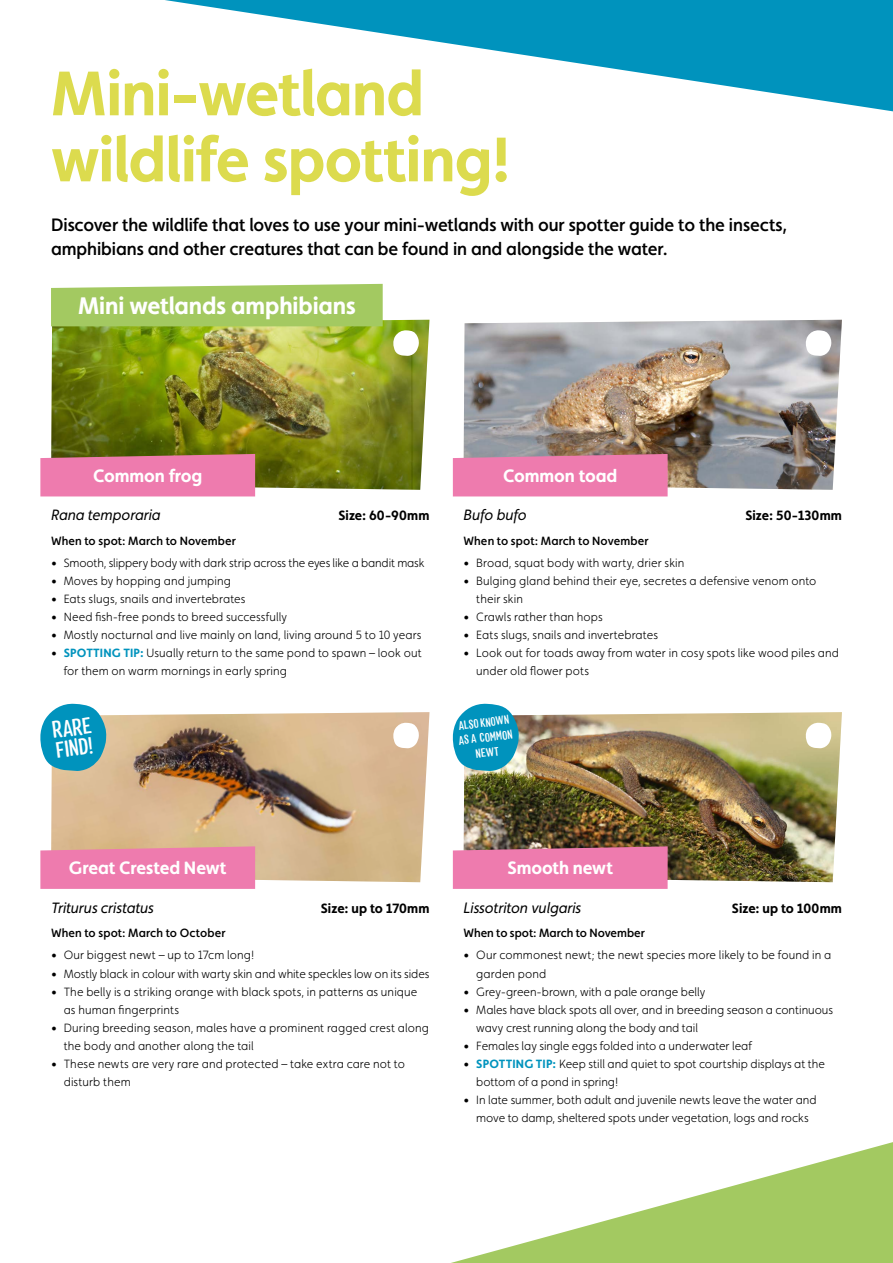
<style>
.page{position:relative;width:893px;height:1263px;background:#fff}
.page>*{position:absolute;margin:0;border:0;box-sizing:border-box;transform-origin:0 0}
.t1{font:700 63px/66px "Faricy New";letter-spacing:-.015em;color:#dcdb4e}
.t2{font:700 24px "Faricy New";letter-spacing:-.005em;color:#fff}
.t3{font:500 condensed 22.95px/20.2px "Colby";color:#fff}
.t4{font:500 18px/24px "Faricy New";letter-spacing:-.005em;color:#000}
.t5{font:700 18px "Faricy New";letter-spacing:-.005em;color:#fff}
.t6{font:italic 15px "Faricy New";color:#000}
.t7{font:700 13.5px "Faricy New";letter-spacing:.005em;color:#000}
.t8{font:500 condensed 12.15px/14.9px "Colby";color:#fff;text-align:center}
.t9{font:300 12px/18px "Faricy New";letter-spacing:.005em;color:#000}
.t10{font:500 12px "Faricy New";letter-spacing:.005em;color:#000}
.t11{font:500 condensed 12px "Colby";color:#fff}
.s1{font-weight:700;color:#0093bd}
</style>
<div class="page">
<svg style="left:165px;top:0;width:728px;height:112px"></svg>
<svg style="left:451px;top:1142px;width:442px;height:121px"></svg>
<img style="left:463px;top:712px;width:379px;height:170px">
<img style="left:51px;top:712px;width:378px;height:170px">
<img style="left:51px;top:320px;width:378px;height:170px">
<svg style="left:453px;top:846px;width:215px;height:43px;background:#e679a8"></svg>
<svg style="left:40px;top:846px;width:215px;height:43px;background:#ec7fac"></svg>
<div style="left:40px;top:454px;width:215px;height:42px;background:#ee7bae"></div>
<img style="left:463px;top:320px;width:379px;height:170px">
<div style="left:453px;top:454px;width:215px;height:42px;background:#ee7bae"></div>
<svg style="left:453px;top:703px;width:67px;height:68px;background:#32a5c5"></svg>
<svg style="left:40px;top:703px;width:67px;height:68px;background:#33a5c3"></svg>
<div style="left:51px;top:284px;width:332px;height:42px;background:#a3c961"></div>
<svg style="left:806px;top:330px;width:26px;height:26px"></svg>
<svg style="left:806px;top:722px;width:26px;height:26px"></svg>
<svg style="left:393px;top:330px;width:26px;height:26px"></svg>
<svg style="left:393px;top:722px;width:26px;height:26px"></svg>
<h1 class="t1" style="left:51px;top:60px;width:461px">Mini-wetland wildlife spotting!</h1>
<h3 class="t4" style="left:51px;top:212px;width:738px">Discover the wildlife that loves to use your mini-wetlands with our spotter guide to the insects, amphibians and other creatures that can be found in and alongside the water.</h3>
<h2 class="t2" style="left:78px;top:291px;width:279px">Mini wetlands amphibians</h2>
<h3 class="t5" style="left:93px;top:465px;width:110px">Common frog</h3>
<p class="t6" style="left:51px;top:506px;width:111px">Rana temporaria</p>
<p class="t7" style="left:338px;top:508px;width:93px">Size: 60-90mm</p>
<p class="t10" style="left:51px;top:533px;width:186px">When to spot: March to November</p>
<p class="t9" style="left:51px;top:554px;width:375px">• Smooth, slippery body with dark strip across the eyes like a bandit mask</p>
<p class="t9" style="left:51px;top:572px;width:181px">• Moves by hopping and jumping</p>
<p class="t9" style="left:51px;top:590px;width:196px">• Eats slugs, snails and invertebrates</p>
<p class="t9" style="left:51px;top:608px;width:238px">• Need fish-free ponds to breed successfully</p>
<p class="t9" style="left:51px;top:626px;width:372px">• Mostly nocturnal and live mainly on land, living around 5 to 10 years</p>
<p class="t9" style="left:64px;top:644px;width:359px;text-indent:-13px">• <span class="s1">SPOTTING TIP:</span> Usually return to the same pond to spawn – look out for them on warm mornings in early spring</p>
<h3 class="t3" style="left:51px;top:720px;width:41px;rotate:-7deg">RARE<br>FIND!</h3>
<h3 class="t5" style="left:503px;top:465px;width:115px">Common toad</h3>
<p class="t6" style="left:463px;top:506px;width:65px">Bufo bufo</p>
<p class="t7" style="left:745px;top:508px;width:98px">Size: 50-130mm</p>
<p class="t10" style="left:463px;top:533px;width:186px">When to spot: March to November</p>
<p class="t9" style="left:463px;top:554px;width:222px">• Broad, squat body with warty, drier skin</p>
<p class="t9" style="left:476px;top:572px;width:342px;text-indent:-13px">• Bulging gland behind their eye, secretes a defensive venom onto their skin</p>
<p class="t9" style="left:463px;top:608px;width:141px">• Crawls rather than hops</p>
<p class="t9" style="left:463px;top:626px;width:196px">• Eats slugs, snails and invertebrates</p>
<p class="t9" style="left:476px;top:644px;width:364px;text-indent:-13px">• Look out for toads away from water in cosy spots like wood piles and under old flower pots</p>
<p class="t11" style="left:458px;top:719px;width:52px;rotate:-7deg">ALSO KNOWN</p>
<p class="t8" style="left:458px;top:733px;width:56px;rotate:-7deg">AS A COMMON<br>NEWT</p>
<h3 class="t5" style="left:69px;top:857px;width:159px">Great Crested Newt</h3>
<h3 class="t5" style="left:507px;top:857px;width:107px">Smooth newt</h3>
<p class="t6" style="left:51px;top:899px;width:104px">Triturus cristatus</p>
<p class="t7" style="left:321px;top:900px;width:110px">Size: up to 170mm</p>
<p class="t10" style="left:51px;top:926px;width:176px">When to spot: March to October</p>
<p class="t9" style="left:51px;top:946px;width:205px">• Our biggest newt – up to 17cm long!</p>
<p class="t9" style="left:51px;top:964px;width:380px">• Mostly black in colour with warty skin and white speckles low on its sides</p>
<p class="t9" style="left:64px;top:982px;width:355px;text-indent:-13px">• The belly is a striking orange with black spots, in patterns as unique as human fingerprints</p>
<p class="t9" style="left:64px;top:1018px;width:367px;text-indent:-13px">• During breeding season, males have a prominent ragged crest along the body and another along the tail</p>
<p class="t9" style="left:64px;top:1054px;width:343px;text-indent:-13px">• These newts are very rare and protected – take extra care not to disturb them</p>
<p class="t6" style="left:463px;top:899px;width:119px">Lissotriton vulgaris</p>
<p class="t7" style="left:732px;top:900px;width:112px">Size: up to 100mm</p>
<p class="t10" style="left:463px;top:926px;width:183px">When to spot: March to November</p>
<p class="t9" style="left:476px;top:946px;width:356px;text-indent:-13px">• Our commonest newt; the newt species more likely to be found in a garden pond</p>
<p class="t9" style="left:463px;top:982px;width:243px">• Grey-green-brown, with a pale orange belly</p>
<p class="t9" style="left:476px;top:1000px;width:358px;text-indent:-13px">• Males have black spots all over, and in breeding season a continuous wavy crest running along the body and tail</p>
<p class="t9" style="left:463px;top:1036px;width:290px">• Females lay single eggs folded into a underwater leaf</p>
<p class="t9" style="left:476px;top:1054px;width:350px;text-indent:-13px">• <span class="s1">SPOTTING TIP:</span> Keep still and quiet to spot courtship displays at the bottom of a pond in spring!</p>
<p class="t9" style="left:463px;top:1090px;width:355px;text-align:center">• In late summer, both adult and juvenile newts leave the water and move to damp, sheltered spots under vegetation, logs and rocks</p>
</div>
